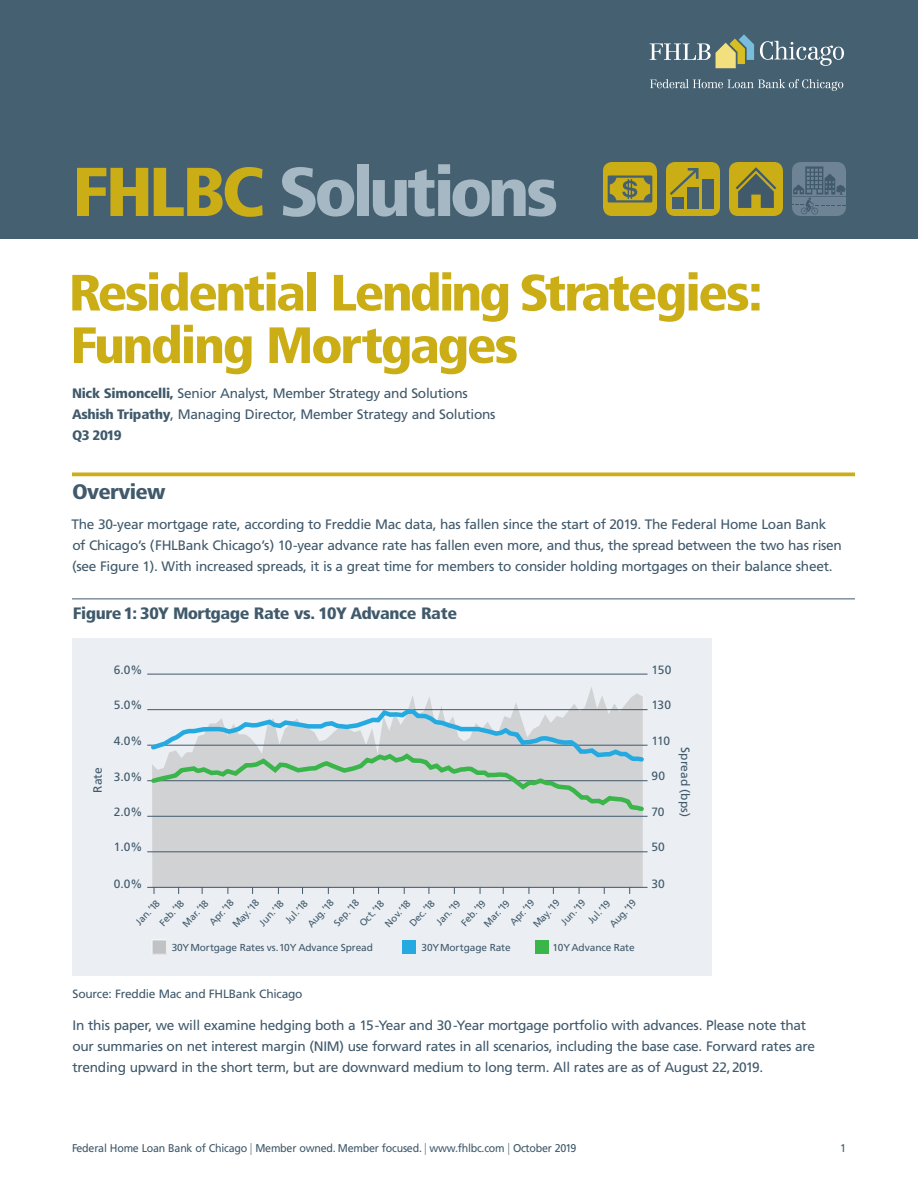
<style>
.page{position:relative;width:918px;height:1188px;background:#fff}
.page>*{position:absolute;margin:0;border:0;box-sizing:border-box;transform-origin:0 0}
.t1{font:900 condensed 69px "Frutiger LT Std";letter-spacing:-.06em;color:#a5b8c3;scale:1.1 1}
.t2{font:900 condensed 51px/52.5px "Frutiger LT Std";letter-spacing:-.05em;color:#cbae16;scale:1.1 1}
.t3{font:900 condensed 21px "Frutiger LT Std";letter-spacing:-.03em;color:#40596b;scale:1.1 1}
.t4{font:900 condensed 16.5px "Frutiger LT Std";letter-spacing:-.03em;color:#40596b;scale:1.1 1}
.t5{font:13.65px/21px "Frutiger LT Std";letter-spacing:-.02em;color:#40596b}
.t6{font:12px "Frutiger LT Std";letter-spacing:-.02em;color:#40596b}
.t7{font:12px "Frutiger LT Std";color:#40596b}
.t8{font:11.25px "Frutiger LT Std";letter-spacing:-.02em;color:#40596b;scale:.95 1}
.t9{font:10.2px "Frutiger LT Std";letter-spacing:-.01em;color:#40596b}
.t10{font:9.75px "Frutiger LT Std";color:#40596b}
.s1{color:#cbae16}
.s2{font-weight:900;font-stretch:condensed}
.s3{font-size:12px}
</style>
<div class="page">
<svg style="left:72px;top:472px;width:783px;height:4px;background:#d1b833"></svg>
<hr style="left:72px;top:598px;width:783px;height:1px;background:#40596b">
<div style="left:0;top:0;width:918px;height:238px;background:#456171"></div>
<svg style="left:650px;top:34px;width:104px;height:34px"></svg>
<svg style="left:760px;top:41px;width:84px;height:25px"></svg>
<svg style="left:650px;top:79px;width:193px;height:12px"></svg>
<svg style="left:603px;top:162px;width:54px;height:54px"></svg>
<svg style="left:666px;top:162px;width:54px;height:54px;background:#bea61e"></svg>
<div style="left:672px;top:197px;width:12px;height:12px;background:#456171"></div>
<div style="left:687px;top:187px;width:12px;height:22px;background:#456171"></div>
<div style="left:702px;top:179px;width:12px;height:30px;background:#456171"></div>
<svg style="left:729px;top:162px;width:54px;height:54px"></svg>
<svg style="left:792px;top:162px;width:54px;height:54px"></svg>
<div style="left:72px;top:638px;width:639px;height:338px;background:#ebeff3"></div>
<hr style="left:147px;top:674px;width:501px;height:1px;background:#40596b">
<svg style="left:152px;top:687px;width:491px;height:200px;fill:#d1d2d4"></svg>
<hr style="left:147px;top:709px;width:501px;height:1px;background:#40596b">
<hr style="left:147px;top:745px;width:501px;height:1px;background:#40596b">
<hr style="left:147px;top:780px;width:501px;height:1px;background:#40596b">
<hr style="left:147px;top:816px;width:501px;height:1px;background:#40596b">
<hr style="left:147px;top:851px;width:501px;height:1px;background:#40596b">
<hr style="left:147px;top:887px;width:501px;height:1px;background:#40596b">
<div style="left:535px;top:940px;width:13px;height:14px;background:#3ab54a"></div>
<div style="left:402px;top:940px;width:13px;height:14px;background:#24aae1"></div>
<svg style="left:152px;top:940px;width:15px;height:15px"></svg>
<svg style="left:148px;top:707px;width:499px;height:106px"></svg>
<h1 class="t1" style="left:72px;top:151px;width:444px"><span class="s1">FHLBC</span> Solutions</h1>
<h2 class="t2" style="left:69px;top:266px;width:633px">Residential Lending Strategies:<br>Funding Mortgages</h2>
<p class="t5" style="left:72px;top:382px;width:425px"><span class="s2">Nick Simoncelli,</span> Senior Analyst, Member Strategy and Solutions<br><span class="s2">Ashish Tripathy</span>, Managing Director, Member Strategy and Solutions<br><span class="s2">Q3 2019</span></p>
<h3 class="t3" style="left:72px;top:479px;width:87px">Overview</h3>
<p class="t5" style="left:71px;top:514px;width:772px">The 30-year mortgage rate, according to Freddie Mac data, has fallen since the start of 2019. The Federal Home Loan Bank of Chicago’s (FHLBank Chicago’s) 10-year advance rate has fallen even more, and thus, the spread between the two has risen (see Figure 1). With increased spreads, it is a great time for members to consider holding mortgages on their balance sheet.</p>
<p class="t4" style="left:73px;top:603px;width:351px">Figure 1: 30Y Mortgage Rate vs. 10Y Advance Rate</p>
<p class="t6" style="left:91px;top:793px;width:27px;rotate:-90deg">Rate</p>
<p class="t6" style="left:114px;top:663px;width:30px">6.0%</p>
<p class="t6" style="left:114px;top:698px;width:30px">5.0%</p>
<p class="t6" style="left:114px;top:734px;width:30px">4.0%</p>
<p class="t6" style="left:114px;top:769px;width:30px">3.0%</p>
<p class="t6" style="left:114px;top:805px;width:30px">2.0%</p>
<p class="t6" style="left:114px;top:840px;width:30px">1.0%</p>
<p class="t6" style="left:114px;top:877px;width:30px">0.0%</p>
<p class="t10" style="left:180px;top:921px;width:34px;rotate:-47deg">Mar.’18</p>
<p class="t10" style="left:207px;top:920px;width:32px;rotate:-47deg">Apr.’18</p>
<p class="t10" style="left:481px;top:921px;width:34px;rotate:-47deg">Mar.’19</p>
<p class="t10" style="left:507px;top:920px;width:32px;rotate:-47deg">Apr.’19</p>
<p class="t10" style="left:531px;top:922px;width:35px;rotate:-47deg">May.’19</p>
<p class="t10" style="left:558px;top:920px;width:32px;rotate:-47deg">Jun.’19</p>
<p class="t10" style="left:586px;top:918px;width:29px;rotate:-47deg">Jul.’19</p>
<p class="t10" style="left:607px;top:922px;width:35px;rotate:-47deg">Aug.’19</p>
<p class="t10" style="left:230px;top:922px;width:35px;rotate:-47deg">May.’18</p>
<p class="t10" style="left:257px;top:920px;width:32px;rotate:-47deg">Jun.’18</p>
<p class="t10" style="left:283px;top:918px;width:29px;rotate:-47deg">Jul.’18</p>
<p class="t10" style="left:305px;top:922px;width:35px;rotate:-47deg">Aug.’18</p>
<p class="t10" style="left:332px;top:920px;width:33px;rotate:-47deg">Sep.’18</p>
<p class="t10" style="left:357px;top:921px;width:32px;rotate:-47deg">Oct.’18</p>
<p class="t10" style="left:383px;top:921px;width:34px;rotate:-47deg">Nov.’18</p>
<p class="t10" style="left:407px;top:921px;width:34px;rotate:-47deg">Dec.’18</p>
<p class="t10" style="left:434px;top:920px;width:32px;rotate:-47deg">Jan.’19</p>
<p class="t10" style="left:459px;top:920px;width:33px;rotate:-47deg">Feb.’19</p>
<p class="t10" style="left:133px;top:920px;width:32px;rotate:-47deg">Jan.’18</p>
<p class="t10" style="left:157px;top:920px;width:33px;rotate:-47deg">Feb.’18</p>
<p class="t9" style="left:172px;top:942px;width:203px">30YMortgage Rates vs.10Y Advance Spread</p>
<p class="t9" style="left:422px;top:942px;width:91px">30YMortgage Rate</p>
<p class="t9" style="left:553px;top:941px;width:84px">10YAdvance Rate</p>
<p class="t6" style="left:652px;top:663px;width:21px">150</p>
<p class="t6" style="left:652px;top:698px;width:21px">130</p>
<p class="t6" style="left:652px;top:734px;width:20px">110</p>
<p class="t6" style="left:652px;top:769px;width:15px">90</p>
<p class="t6" style="left:652px;top:805px;width:14px">70</p>
<p class="t7" style="left:692px;top:747px;width:71px;rotate:90deg">Spread (bps)</p>
<p class="t6" style="left:652px;top:840px;width:15px">50</p>
<p class="t6" style="left:652px;top:877px;width:15px">30</p>
<p class="t6" style="left:73px;top:987px;width:231px">Source: Freddie Mac and FHLBank Chicago</p>
<p class="t5" style="left:72px;top:1015px;width:744px">In this paper, we will examine hedging both a 15-Year and 30-Year mortgage portfolio with advances. Please note that our summaries on net interest margin (NIM) use forward rates in all scenarios, including the base case. Forward rates are trending upward in the short term, but are downward medium to long term. All rates are as of August 22, 2019.</p>
<p class="t8" style="left:72px;top:1141px;width:533px">Federal Home Loan Bank of Chicago <span class="s3">|</span> Member owned. Member focused. <span class="s3">|</span> www.fhlbc.com <span class="s3">|</span> October 2019</p>
<p class="t8" style="left:840px;top:1141px;width:8px">1</p>
</div>
